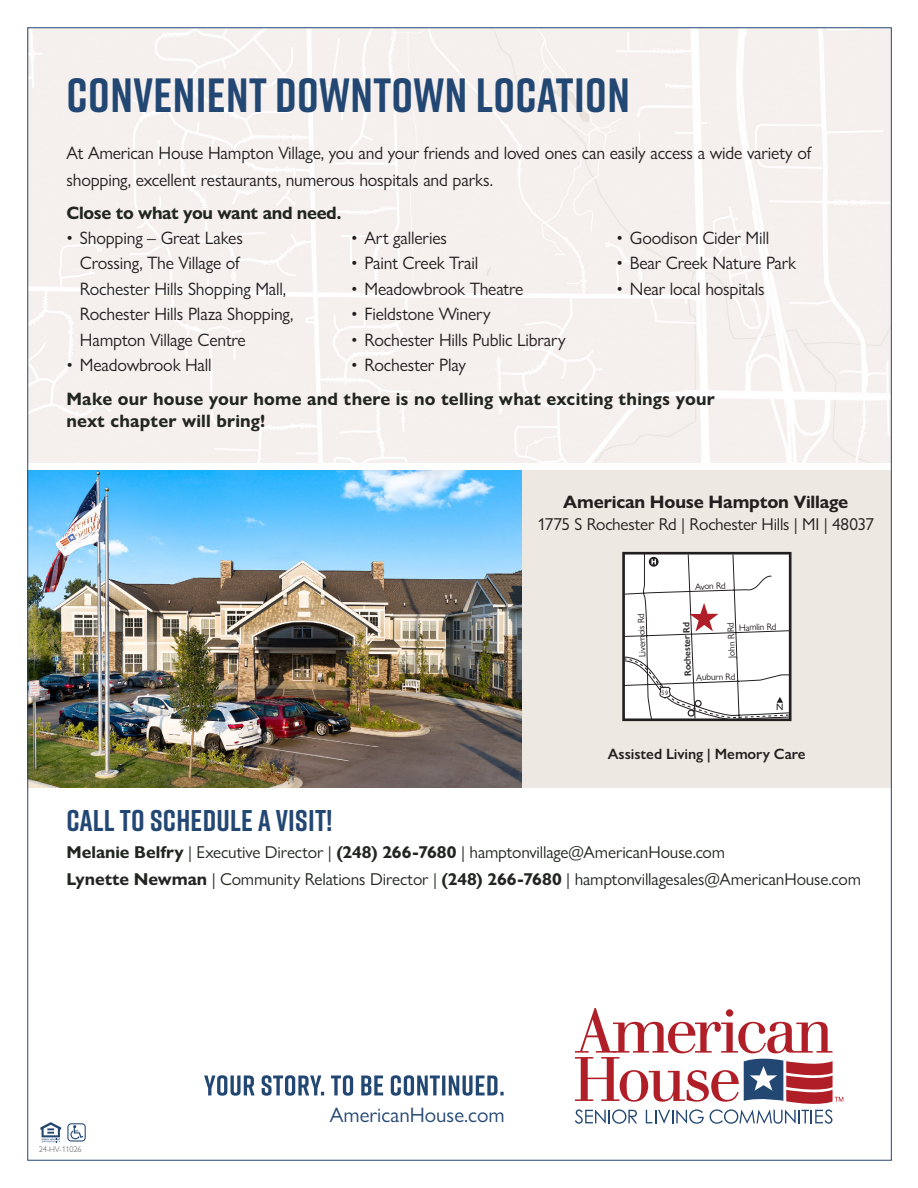
<style>
.page{position:relative;width:918px;height:1188px;background:#fff}
.page>*{position:absolute;margin:0;border:0;box-sizing:border-box;transform-origin:0 0}
.t1{font:700 48px "Rift";letter-spacing:.01em;color:#234773}
.community{font:700 30px "Rift";letter-spacing:.01em;color:#234773}
.url{font:21px "Gill Sans Nova";color:#234773}
.body-light{font:18px/25.5px "Gill Sans Nova";letter-spacing:-.01em;color:#231f20}
.body-light-2{font:700 18px/22.5px "Gill Sans Nova";letter-spacing:.01em;color:#222620}
.t2{font:700 18px "Gill Sans Nova";letter-spacing:-.01em;color:#231f20}
.body-light-3{font:700 18px "Gill Sans Nova";letter-spacing:-.02em;color:#222620}
.community-2{font:17.25px "Gill Sans Nova";letter-spacing:-.01em;color:#222620}
.t3{font:17.25px "Gill Sans Nova";letter-spacing:-.015em;color:#231f20}
.levels_of_care{font:600 15px "Gill Sans Nova";letter-spacing:-.005em;color:#231f20}
.t4{font:9.45px "Gill Sans Nova";color:#231f20}
.t5{font:600 9.45px "Gill Sans Nova";color:#231f20}
.t6{font:500 9.45px "Gill Sans Nova";color:#231f20}
.t7{font:300 8.25px "Gill Sans Nova";letter-spacing:-.025em;color:#57585a}
.t8{font:900 6.75px "Helvetica Neue LT Std";color:#231f20;scale:.86 1}
.s1{font-weight:700}
</style>
<div class="page">
<div style="left:522px;top:470px;width:369px;height:318px;background:#eee8e2"></div>
<svg style="left:40px;top:1122px;width:21px;height:20px"></svg>
<svg style="left:67px;top:1123px;width:19px;height:19px"></svg>
<svg style="left:575px;top:1008px;width:268px;height:116px"></svg>
<svg style="left:204px;top:1075px;width:300px;height:21px"></svg>
<img style="left:29px;top:470px;width:493px;height:318px">
<svg style="left:622px;top:552px;width:170px;height:169px;background:#e5e3e3"></svg>
<p class="t1" style="left:66px;top:61px;width:565px">CONVENIENT DOWNTOWN LOCATION</p>
<p class="body-light" style="left:66px;top:140px;width:746px;line-height:26.2px">At American House Hampton Village, you and your friends and loved ones can easily access a wide variety of shopping, excellent restaurants, numerous hospitals and parks.</p>
<p class="body-light-3" style="left:66px;top:201px;width:276px">Close to what you want and need.</p>
<p class="body-light" style="left:80px;top:225px;width:215px;text-indent:-14px">• Shopping – Great Lakes<br>Crossing, The Village of<br>Rochester Hills Shopping Mall,<br>Rochester Hills Plaza Shopping,<br>Hampton Village Centre</p>
<p class="body-light" style="left:66px;top:352px;width:147px">• Meadowbrook Hall</p>
<p class="body-light" style="left:351px;top:225px;width:97px">• Art galleries</p>
<p class="body-light" style="left:351px;top:250px;width:129px">• Paint Creek Trail</p>
<p class="body-light" style="left:351px;top:276px;width:174px">• Meadowbrook Theatre</p>
<p class="body-light" style="left:351px;top:301px;width:141px">• Fieldstone Winery</p>
<p class="body-light" style="left:351px;top:327px;width:216px">• Rochester Hills Public Library</p>
<p class="body-light" style="left:351px;top:352px;width:116px">• Rochester Play</p>
<p class="body-light" style="left:616px;top:225px;width:154px">• Goodison Cider Mill</p>
<p class="body-light" style="left:616px;top:250px;width:181px">• Bear Creek Nature Park</p>
<p class="body-light" style="left:616px;top:276px;width:150px">• Near local hospitals</p>
<p class="body-light-2" style="left:66px;top:388px;width:650px">Make our house your home and there is no telling what exciting things your next chapter will bring!</p>
<p class="t2" style="left:563px;top:490px;width:286px">American House Hampton Village</p>
<p class="t3" style="left:537px;top:514px;width:338px">1775 S Rochester Rd | Rochester Hills | MI | 48037</p>
<p class="t4" style="left:695px;top:581px;width:33px;rotate:-2deg">Avon Rd</p>
<p class="t4" style="left:637px;top:657px;width:45px;rotate:-92deg">Livernois Rd</p>
<p class="t4" style="left:726px;top:658px;width:37px;rotate:-92deg">John R Rd</p>
<p class="t4" style="left:739px;top:622px;width:39px;rotate:-2deg">Hamlin Rd</p>
<p class="t4" style="left:696px;top:672px;width:41px;rotate:-2deg">Auburn Rd</p>
<p class="t8" style="left:661px;top:688px;width:9px">59</p>
<p class="t5" style="left:682px;top:676px;width:55px;rotate:-92deg">Rochester Rd</p>
<p class="t6" style="left:776px;top:701px;width:9px">N</p>
<p class="levels_of_care" style="left:608px;top:745px;width:199px">Assisted Living | Memory Care</p>
<p class="community" style="left:66px;top:799px;width:267px">CALL TO SCHEDULE A VISIT!</p>
<p class="community-2" style="left:66px;top:841px;width:660px"><span class="s1">Melanie Belfry</span> | Executive Director | <span class="s1">(248) 266-7680</span> | hamptonvillage@AmericanHouse.com</p>
<p class="community-2" style="left:66px;top:868px;width:796px"><span class="s1">Lynette Newman</span> | Community Relations Director | <span class="s1">(248) 266-7680</span> | hamptonvillagesales@AmericanHouse.com</p>
<p class="t7" style="left:39px;top:1144px;width:44px">24-HV-11026</p>
<p class="url" style="left:330px;top:1102px;width:177px">AmericanHouse.com</p>
</div>
